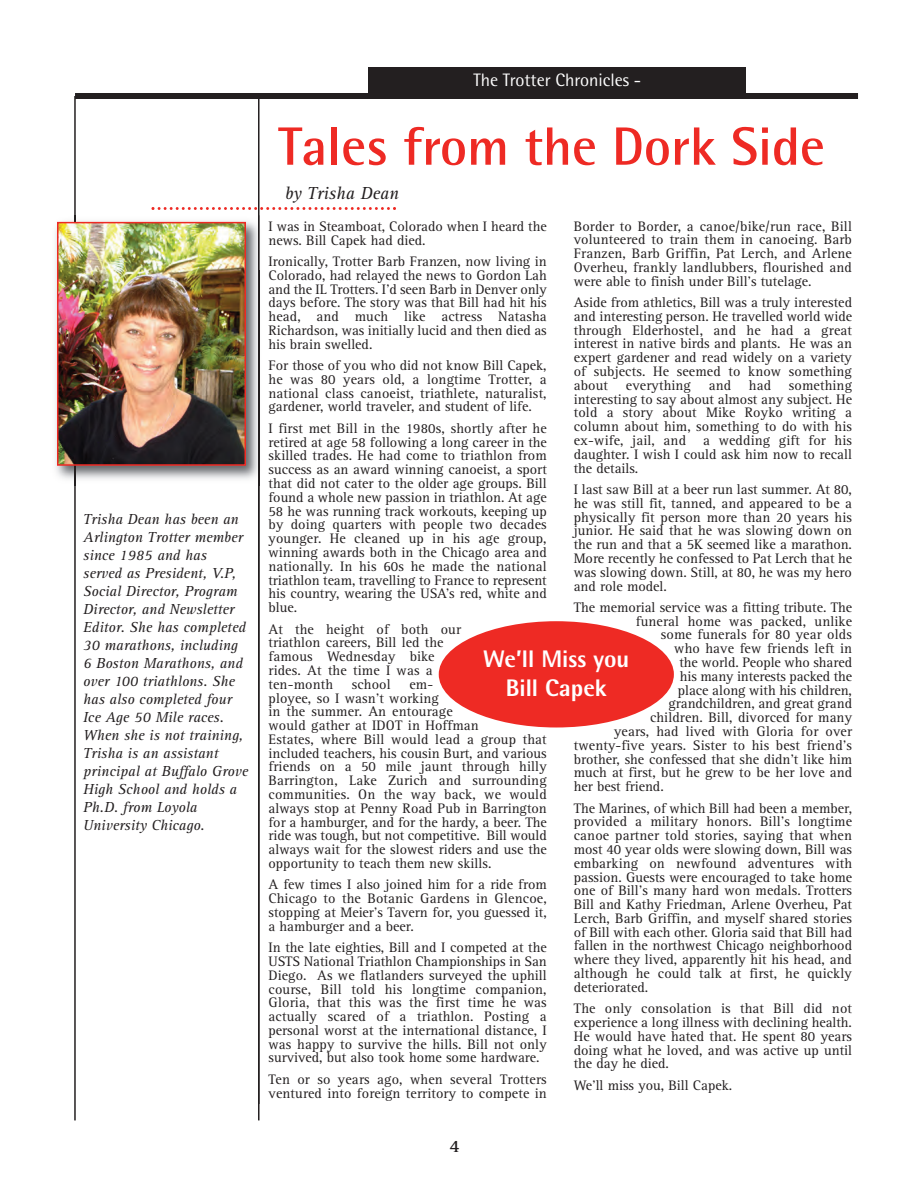
<style>
.page{position:relative;width:918px;height:1188px;background:#fff}
.page>*{position:absolute;margin:0;border:0;box-sizing:border-box;transform-origin:0 0}
.t1{font:700 54px "Rotis Semi Sans";color:#ee2a24}
.t2{font:800 24px/28.8px "Rotis Semi Sans";color:#fff;text-align:center}
.t3{font:18px "Rotis Semi Sans";color:#fff}
.t4{font:italic 18px "Rotis Serif";color:#231f20}
.t5{font:700 18px "Rotis Serif";color:#231f20}
.t6{font:italic 15px/18px "Rotis Serif";color:#231f20}
.t7{font:14.25px/13.8px "Rotis Serif";color:#231f20;text-align:justify}
</style>
<div class="page">
<div style="left:75px;top:93px;width:783px;height:6px;background:#231f20"></div>
<div style="left:368px;top:67px;width:378px;height:29px;background:#231f20"></div>
<hr style="left:74px;top:96px;width:2px;height:1024px;background:#231f20">
<hr style="left:258px;top:96px;width:2px;height:1024px;background:#231f20">
<img style="left:55px;top:215px;width:205px;height:264px">
<img style="left:258px;top:271px;width:1px;height:214px">
<img style="left:60px;top:225px;width:183px;height:238px">
<div style="left:57px;top:222px;width:189px;height:244px;border:2px solid #ee2a24"></div>
<svg style="left:152px;top:207px;width:244px;height:3px"></svg>
<div style="left:439px;top:621px;width:235px;height:106px;background:#ee2a24;border-radius:50%"></div>
<p class="t6" style="left:83px;top:512px;width:166px">Trisha Dean has been an<br>Arlington Trotter member since 1985 and has served as President, V.P,<br>Social Director, Program<br>Director, and Newsletter<br>Editor. She has completed<br>30 marathons, including<br>6 Boston Marathons, and over 100 triathlons. She has also completed four<br>Ice Age 50 Mile races.<br>When she is not training,<br>Trisha is an assistant principal at Buffalo Grove<br>High School and holds a<br>Ph.D. from Loyola<br>University Chicago.</p>
<p class="t3" style="left:473px;top:74px;width:169px">The Trotter Chronicles -</p>
<h1 class="t1" style="left:278px;top:127px;width:548px">Tales from the Dork Side</h1>
<p class="t4" style="left:285px;top:187px;width:115px">by Trisha Dean</p>
<p class="t7" style="left:574px;top:220px;width:280px">Border to Border, a canoe/bike/run race, Bill volunteered to train them in canoeing. Barb Franzen, Barb Griffin, Pat Lerch, and Arlene Overheu, frankly landlubbers, flourished and were able to finish under Bill’s tutelage.</p>
<p class="t7" style="left:574px;top:297px;width:280px">Aside from athletics, Bill was a truly interested and interesting person. He travelled world wide through Elderhostel, and he had a great interest in native birds and plants. He was an expert gardener and read widely on a variety of subjects. He seemed to know something about everything and had something interesting to say about almost any subject. He told a story about Mike Royko writing a column about him, something to do with his ex-wife, jail, and a wedding gift for his daughter. I wish I could ask him now to recall the details.</p>
<p class="t7" style="left:574px;top:484px;width:280px">I last saw Bill at a beer run last summer. At 80, he was still fit, tanned, and appeared to be a physically fit person more than 20 years his junior. He said that he was slowing down on the run and that a 5K seemed like a marathon.<br>More recently he confessed to Pat Lerch that he was slowing down. Still, at 80, he was my hero and role model.</p>
<p class="t7" style="left:574px;top:602px;width:280px">The memorial service was a fitting tribute. The</p>
<p class="t7" style="left:636px;top:616px;width:218px">funeral home was packed, unlike</p>
<p class="t7" style="left:661px;top:629px;width:193px">some funerals for 80 year olds</p>
<p class="t7" style="left:674px;top:643px;width:179px">who have few friends left in</p>
<p class="t7" style="left:680px;top:657px;width:174px">the world. People who shared</p>
<p class="t7" style="left:680px;top:671px;width:174px">his many interests packed the</p>
<p class="t7" style="left:678px;top:684px;width:176px">place along with his children,</p>
<p class="t7" style="left:669px;top:698px;width:185px">grandchildren, and great grand</p>
<p class="t7" style="left:650px;top:712px;width:203px">children. Bill, divorced for many</p>
<p class="t7" style="left:614px;top:726px;width:239px">years, had lived with Gloria for over</p>
<p class="t7" style="left:574px;top:740px;width:280px">twenty-five years. Sister to his best friend’s</p>
<p class="t7" style="left:574px;top:753px;width:280px">brother, she confessed that she didn’t like him</p>
<p class="t7" style="left:574px;top:767px;width:280px">much at first, but he grew to be her love and</p>
<p class="t7" style="left:574px;top:781px;width:91px">her best friend.</p>
<p class="t7" style="left:574px;top:802px;width:280px">The Marines, of which Bill had been a member, provided a military honors. Bill’s longtime canoe partner told stories, saying that when most 40 year olds were slowing down, Bill was embarking on newfound adventures with passion. Guests were encouraged to take home one of Bill’s many hard won medals. Trotters Bill and Kathy Friedman, Arlene Overheu, Pat Lerch, Barb Griffin, and myself shared stories of Bill with each other. Gloria said that Bill had fallen in the northwest Chicago neighborhood where they lived, apparently hit his head, and although he could talk at first, he quickly deteriorated.</p>
<p class="t7" style="left:574px;top:1003px;width:280px">The only consolation is that Bill did not experience a long illness with declining health.<br>He would have hated that. He spent 80 years doing what he loved, and was active up until the day he died.</p>
<p class="t7" style="left:574px;top:1080px;width:160px">We’ll miss you, Bill Capek.</p>
<p class="t7" style="left:269px;top:221px;width:280px">I was in Steamboat, Colorado when I heard the news. Bill Capek had died.</p>
<p class="t7" style="left:269px;top:256px;width:280px">Ironically, Trotter Barb Franzen, now living in Colorado, had relayed the news to Gordon Lah and the IL Trotters. I’d seen Barb in Denver only days before. The story was that Bill had hit his head, and much like actress Natasha Richardson, was initially lucid and then died as his brain swelled.</p>
<p class="t7" style="left:269px;top:360px;width:280px">For those of you who did not know Bill Capek, he was 80 years old, a longtime Trotter, a national class canoeist, triathlete, naturalist, gardener, world traveler, and student of life.</p>
<p class="t7" style="left:269px;top:423px;width:280px">I first met Bill in the 1980s, shortly after he retired at age 58 following a long career in the skilled trades. He had come to triathlon from success as an award winning canoeist, a sport that did not cater to the older age groups. Bill found a whole new passion in triathlon. At age 58 he was running track workouts, keeping up by doing quarters with people two decades younger. He cleaned up in his age group, winning awards both in the Chicago area and nationally. In his 60s he made the national triathlon team, travelling to France to represent his country, wearing the USA’s red, white and blue.</p>
<p class="t7" style="left:269px;top:623px;width:194px;text-align:left">At the height of both our triathlon careers, Bill led the famous Wednesday bike rides. At the time I was a ten-month</p>
<h2 class="t2" style="left:483px;top:647px;width:148px">We’ll Miss you<br>Bill Capek</h2>
<p class="t7" style="left:352px;top:679px;width:41px">school</p>
<p class="t7" style="left:269px;top:679px;width:280px;text-align:left;text-indent:141px">em-<br>ployee, so I wasn’t working<br>in the summer. An entourage<br>would gather at IDOT in Hoffman<br>Estates, where Bill would lead a group that included teachers, his cousin Burt, and various friends on a 50 mile jaunt through hilly Barrington, Lake Zurich and surrounding communities. On the way back, we would always stop at Penny Road Pub in Barrington for a hamburger, and for the hardy, a beer. The ride was tough, but not competitive. Bill would always wait for the slowest riders and use the opportunity to teach them new skills.</p>
<p class="t7" style="left:269px;top:879px;width:280px">A few times I also joined him for a ride from Chicago to the Botanic Gardens in Glencoe, stopping at Meier’s Tavern for, you guessed it, a hamburger and a beer.</p>
<p class="t7" style="left:269px;top:942px;width:280px">In the late eighties, Bill and I competed at the USTS National Triathlon Championships in San Diego. As we flatlanders surveyed the uphill course, Bill told his longtime companion, Gloria, that this was the first time he was actually scared of a triathlon. Posting a personal worst at the international distance, I was happy to survive the hills. Bill not only survived, but also took home some hardware.</p>
<p class="t7" style="left:269px;top:1074px;width:280px">Ten or so years ago, when several Trotters ventured into foreign territory to compete in</p>
<p class="t5" style="left:450px;top:1140px;width:12px">4</p>
</div>
